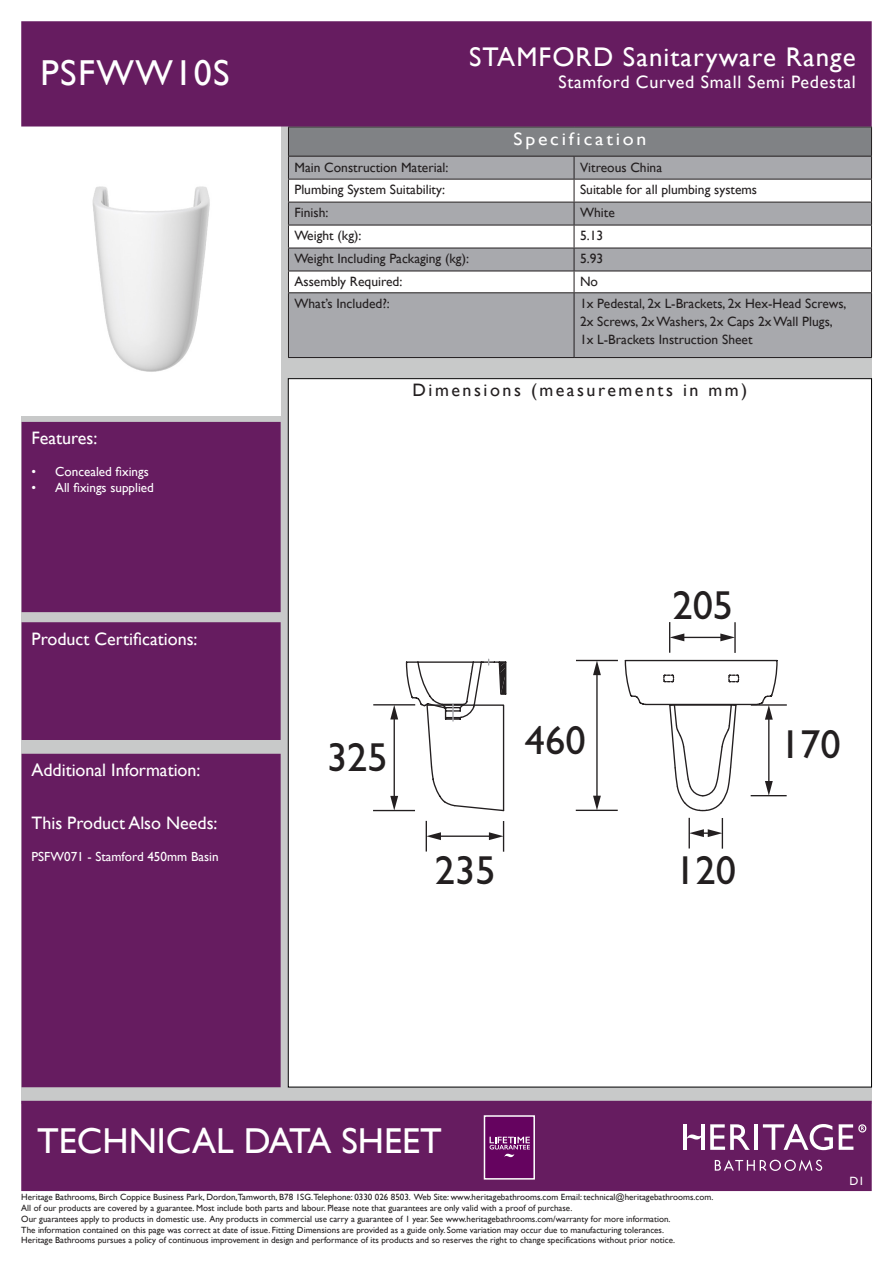
<style>
.page{position:relative;width:893px;height:1263px;background:#fff}
.page>*{position:absolute;margin:0;border:0;box-sizing:border-box;transform-origin:0 0}
.t1{font:40.5px "Gill Sans";color:#231f20}
.t2{font:36px "Gill Sans";color:#fff}
.t3{font:36px "Gill Sans";letter-spacing:.04em;color:#fff}
.t4{font:27px "Gill Sans";letter-spacing:.04em;color:#fff}
.t5{font:18px "Gill Sans";color:#fff}
.t6{font:18px "Gill Sans";letter-spacing:.04em;color:#fff}
.t7{font:18px "Gill Sans";letter-spacing:.14em;color:#231f20}
.t8{font:18px "Gill Sans";letter-spacing:.14em;color:#fff;scale:1.1 1}
.t9{font:13.5px/18px "Gill Sans";color:#231f20}
.t10{font:13.2px "Gill Sans";color:#fff}
.t11{font:12px "Gill Sans";color:#fff}
.t12{font:9px/10.8px "Gill Sans";color:#231f20}
</style>
<div class="page">
<div style="left:21px;top:126px;width:851px;height:977px;background:#c8c9c9"></div>
<div style="left:288px;top:127px;width:583px;height:29px;background:#808285"></div>
<div style="left:289px;top:157px;width:582px;height:200px;background:#a8a9ad"></div>
<svg style="left:289px;top:180px;width:582px;height:112px;background:#d8d8da"></svg>
<hr style="left:288px;top:126px;width:286px;height:1px;background:#231f20">
<hr style="left:574px;top:126px;width:298px;height:1px;background:#231f20">
<hr style="left:288px;top:156px;width:286px;height:1px;background:#231f20">
<hr style="left:574px;top:156px;width:298px;height:1px;background:#231f20">
<hr style="left:288px;top:179px;width:286px;height:1px;background:#231f20">
<hr style="left:574px;top:179px;width:298px;height:1px;background:#231f20">
<hr style="left:288px;top:202px;width:286px;height:1px;background:#231f20">
<hr style="left:574px;top:202px;width:298px;height:1px;background:#231f20">
<hr style="left:288px;top:225px;width:286px;height:1px;background:#231f20">
<hr style="left:574px;top:225px;width:298px;height:1px;background:#231f20">
<hr style="left:288px;top:248px;width:286px;height:1px;background:#231f20">
<hr style="left:574px;top:248px;width:298px;height:1px;background:#231f20">
<hr style="left:288px;top:271px;width:286px;height:1px;background:#231f20">
<svg style="left:288px;top:127px;width:1px;height:165px"></svg>
<hr style="left:574px;top:271px;width:298px;height:1px;background:#231f20">
<svg style="left:574px;top:157px;width:1px;height:135px"></svg>
<svg style="left:871px;top:127px;width:1px;height:165px"></svg>
<hr style="left:288px;top:292px;width:286px;height:1px;background:#231f20">
<hr style="left:288px;top:293px;width:1px;height:64px;background:#231f20">
<hr style="left:574px;top:292px;width:298px;height:1px;background:#231f20">
<hr style="left:574px;top:293px;width:1px;height:64px;background:#231f20">
<hr style="left:871px;top:293px;width:1px;height:64px;background:#231f20">
<hr style="left:288px;top:357px;width:286px;height:1px;background:#231f20">
<hr style="left:574px;top:357px;width:298px;height:1px;background:#231f20">
<div style="left:288px;top:379px;width:583px;height:708px;background:#fff"></div>
<hr style="left:373px;top:810px;width:42px;height:1px;background:#231f20">
<hr style="left:373px;top:704px;width:42px;height:1px;background:#231f20">
<hr style="left:394px;top:717px;width:1px;height:81px;background:#231f20">
<svg style="left:390px;top:705px;width:8px;height:14px"></svg>
<svg style="left:390px;top:796px;width:8px;height:14px"></svg>
<hr style="left:503px;top:821px;width:1px;height:31px;background:#231f20">
<hr style="left:426px;top:821px;width:1px;height:30px;background:#231f20">
<hr style="left:438px;top:835px;width:54px;height:2px;background:#231f20">
<svg style="left:427px;top:832px;width:14px;height:8px"></svg>
<svg style="left:489px;top:832px;width:14px;height:8px"></svg>
<hr style="left:734px;top:622px;width:2px;height:31px;background:#231f20">
<hr style="left:669px;top:622px;width:1px;height:31px;background:#231f20">
<hr style="left:682px;top:637px;width:41px;height:1px;background:#231f20">
<svg style="left:670px;top:633px;width:14px;height:8px"></svg>
<svg style="left:720px;top:633px;width:15px;height:8px"></svg>
<hr style="left:751px;top:795px;width:36px;height:1px;background:#231f20">
<hr style="left:751px;top:704px;width:36px;height:2px;background:#231f20">
<hr style="left:722px;top:818px;width:1px;height:31px;background:#231f20">
<hr style="left:689px;top:818px;width:1px;height:30px;background:#231f20">
<svg style="left:689px;top:829px;width:33px;height:8px"></svg>
<svg style="left:405px;top:659px;width:373px;height:153px"></svg>
<div style="left:21px;top:126px;width:260px;height:290px;background:#fff"></div>
<img style="left:92px;top:186px;width:118px;height:186px">
<div style="left:22px;top:423px;width:258px;height:188px;background:#661c60"></div>
<div style="left:22px;top:422px;width:259px;height:190px;border:2px solid #661c60"></div>
<div style="left:22px;top:623px;width:258px;height:116px;background:#661c60"></div>
<div style="left:22px;top:622px;width:259px;height:118px;border:2px solid #661c60"></div>
<div style="left:22px;top:754px;width:258px;height:332px;background:#661c60"></div>
<div style="left:22px;top:754px;width:259px;height:333px;border:2px solid #661c60"></div>
<div style="left:21px;top:21px;width:851px;height:105px;background:#661c60;border:2px solid #661c60"></div>
<div style="left:21px;top:1101px;width:851px;height:90px;background:#661c60"></div>
<svg style="left:715px;top:1160px;width:107px;height:11px"></svg>
<svg style="left:710px;top:1124px;width:40px;height:26px"></svg>
<hr style="left:754px;top:1124px;width:4px;height:26px;background:#fff">
<svg style="left:763px;top:1124px;width:70px;height:26px"></svg>
<svg style="left:687px;top:1134px;width:14px;height:5px"></svg>
<hr style="left:701px;top:1124px;width:4px;height:26px;background:#fff">
<hr style="left:683px;top:1124px;width:4px;height:26px;background:#fff">
<svg style="left:839px;top:1124px;width:27px;height:26px"></svg>
<div style="left:484px;top:1116px;width:50px;height:63px;background:#65035f"></div>
<svg style="left:490px;top:1136px;width:40px;height:22px"></svg>
<div style="left:484px;top:1115px;width:51px;height:64px;border:2px solid #fff"></div>
<p class="t3" style="left:40px;top:52px;width:191px">PSFWW10S</p>
<p class="t5" style="left:32px;top:428px;width:67px">Features:</p>
<p class="t10" style="left:32px;top:464px;width:119px">• Concealed fixings</p>
<p class="t10" style="left:32px;top:480px;width:124px">• All fixings supplied</p>
<p class="t5" style="left:32px;top:628px;width:167px">Product Certifications:</p>
<p class="t5" style="left:32px;top:760px;width:170px">Additional Information:</p>
<p class="t5" style="left:32px;top:813px;width:187px">This Product Also Needs:</p>
<p class="t10" style="left:32px;top:849px;width:188px">PSFW071 - Stamford 450mm Basin</p>
<p class="t4" style="left:469px;top:41px;width:388px">STAMFORD Sanitaryware Range</p>
<p class="t6" style="left:558px;top:71px;width:299px">Stamford Curved Small Semi Pedestal</p>
<p class="t8" style="left:514px;top:129px;width:122px">Specification</p>
<p class="t9" style="left:294px;top:158px;width:155px">Main Construction Material:</p>
<p class="t9" style="left:580px;top:158px;width:84px">Vitreous China</p>
<p class="t9" style="left:294px;top:181px;width:152px">Plumbing System Suitability:</p>
<p class="t9" style="left:580px;top:181px;width:179px">Suitable for all plumbing systems</p>
<p class="t9" style="left:294px;top:204px;width:35px">Finish:</p>
<p class="t9" style="left:580px;top:204px;width:36px">White</p>
<p class="t9" style="left:294px;top:227px;width:68px">Weight (kg):</p>
<p class="t9" style="left:580px;top:227px;width:25px">5.13</p>
<p class="t9" style="left:294px;top:250px;width:176px">Weight Including Packaging (kg):</p>
<p class="t9" style="left:580px;top:250px;width:25px">5.93</p>
<p class="t9" style="left:294px;top:273px;width:109px">Assembly Required:</p>
<p class="t9" style="left:580px;top:273px;width:19px">No</p>
<p class="t9" style="left:294px;top:295px;width:97px">What’s Included?:</p>
<p class="t9" style="left:580px;top:295px;width:268px">1x Pedestal, 2x L-Brackets, 2x Hex-Head Screws,<br>2x Screws, 2x Washers, 2x Caps 2x Wall Plugs,<br>1x L-Brackets Instruction Sheet</p>
<p class="t7" style="left:413px;top:379px;width:336px">Dimensions (measurements in mm)</p>
<p class="t1" style="left:327px;top:734px;width:62px">325</p>
<p class="t1" style="left:525px;top:716px;width:62px">460</p>
<p class="t1" style="left:435px;top:846px;width:62px">235</p>
<p class="t1" style="left:672px;top:581px;width:62px">205</p>
<p class="t1" style="left:675px;top:846px;width:62px">120</p>
<p class="t1" style="left:780px;top:720px;width:62px">170</p>
<p class="t2" style="left:37px;top:1120px;width:406px">TECHNICAL DATA SHEET</p>
<p class="t12" style="left:21px;top:1192px;width:694px">Heritage Bathrooms, Birch Coppice Business Park, Dordon,Tamworth, B78 1SG.Telephone: 0330 026 8503. Web Site: www.heritagebathrooms.com Email: technical@heritagebathrooms.com.<br>All of our products are covered by a guarantee. Most include both parts and labour. Please note that guarantees are only valid with a proof of purchase.<br>Our guarantees apply to products in domestic use. Any products in commercial use carry a guarantee of 1 year. See www.heritagebathrooms.com/warranty for more information.<br>The information contained on this page was correct at date of issue. Fitting Dimensions are provided as a guide only. Some variation may occur due to manufacturing tolerances.<br>Heritage Bathrooms pursues a policy of continuous improvement in design and performance of its products and so reserves the right to change specifications without prior notice.</p>
<p class="t11" style="left:849px;top:1173px;width:16px">D1</p>
</div>
